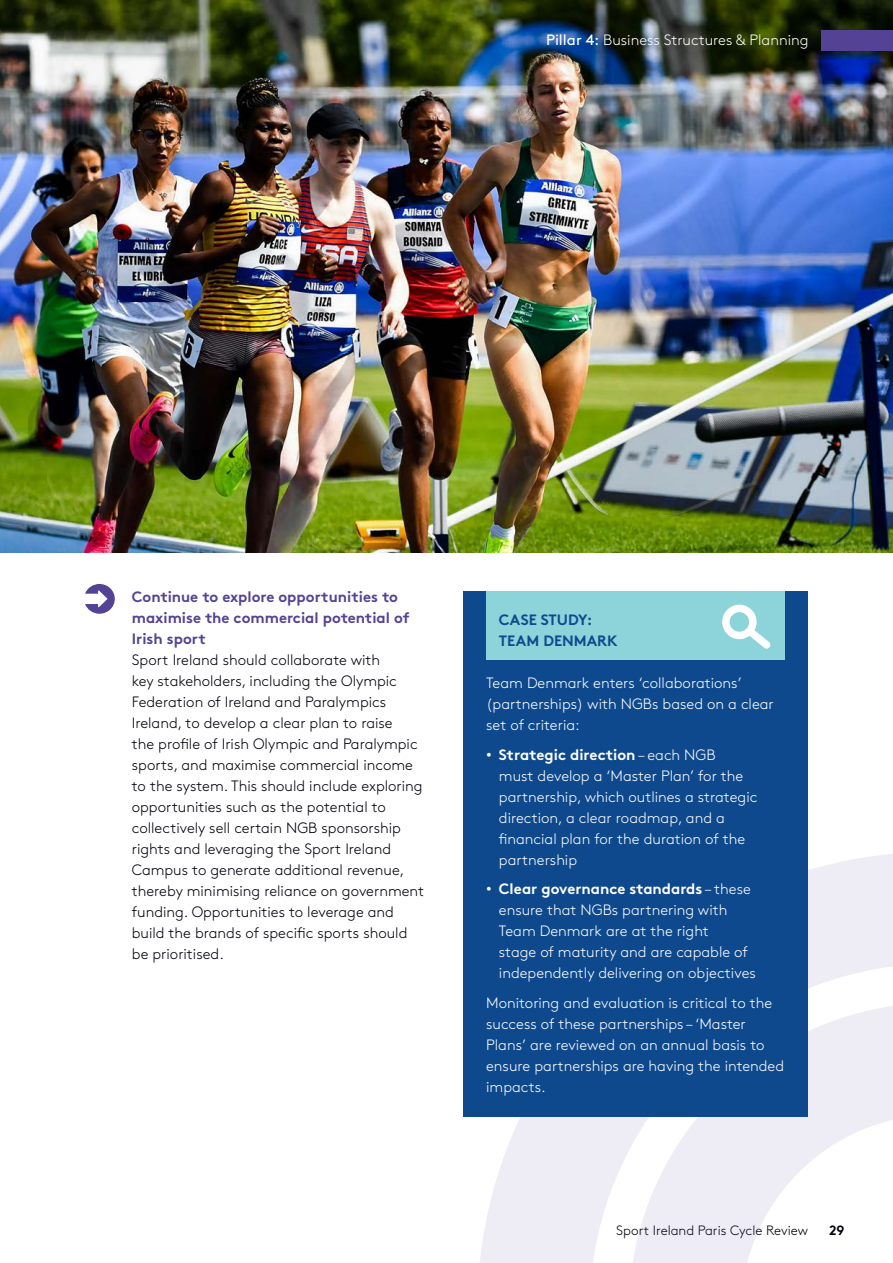
<style>
.page{position:relative;width:893px;height:1263px;background:#fff}
.page>*{position:absolute;margin:0;border:0;box-sizing:border-box;transform-origin:0 0}
.t1{font:300 15px/21px "Brown Std";color:#fff}
.t2{font:300 15px/21px "Brown Std";color:#00000a}
.t3{font:700 15px/21px "Brown Std";color:#544294}
.t4{font:700 15px/21px "Brown Std";color:#0e498e}
.t5{font:300 13.5px "Brown Std";color:#00000a}
.t6{font:700 13.5px "Brown Std";color:#00000a}
.s1{font-weight:400}
.s2{font-family:"Montserrat";font-weight:700}
.s3{font-weight:700}
</style>
<div class="page">
<svg style="left:480px;top:854px;width:413px;height:409px;fill:#eeecf4"></svg>
<svg style="left:633px;top:1006px;width:260px;height:257px;fill:#eeecf4"></svg>
<div style="left:463px;top:591px;width:345px;height:525px;background:#0e498e"></div>
<div style="left:486px;top:591px;width:298px;height:68px;background:#8cd4d9"></div>
<img style="left:0;top:0;width:893px;height:553px">
<svg style="left:722px;top:605px;width:49px;height:44px"></svg>
<svg style="left:85px;top:584px;width:30px;height:30px"></svg>
<div style="left:821px;top:30px;width:72px;height:20px;background:#544294"></div>
<p class="t1" style="left:546px;top:30px;width:264px"><span class="s1">Pillar 4:</span> Business Structures &amp; Planning</p>
<p class="t3" style="left:132px;top:586px;width:279px">Continue to explore opportunities to maximise the commercial potential of<br>Irish sport</p>
<p class="t2" style="left:132px;top:650px;width:294px">Sport Ireland should collaborate with<br>key stakeholders, including the Olympic Federation of Ireland and Paralympics Ireland, to develop a clear plan to raise<br>the profile of Irish Olympic and Paralympic sports, and maximise commercial income to the system. This should include exploring opportunities such as the potential to collectively sell certain NGB sponsorship rights and leveraging the Sport Ireland Campus to generate additional revenue, thereby minimising reliance on government funding. Opportunities to leverage and build the brands of specific sports should be prioritised.</p>
<p class="t4" style="left:499px;top:609px;width:120px">CASE STUDY:<br>TEAM DENMARK</p>
<p class="t1" style="left:486px;top:672px;width:289px">Team Denmark enters ‘collaborations’ (partnerships) with NGBs based on a clear set of criteria:</p>
<p class="t1" style="left:499px;top:744px;width:260px;text-indent:-13px"><span class="s2">•</span> <span class="s3">Strategic direction</span> – each NGB<br>must develop a ‘Master Plan’ for the partnership, which outlines a strategic direction, a clear roadmap, and a financial plan for the duration of the partnership</p>
<p class="t1" style="left:499px;top:878px;width:258px;text-indent:-13px"><span class="s2">•</span> <span class="s3">Clear governance standards</span> – these ensure that NGBs partnering with Team Denmark are at the right<br>stage of maturity and are capable of independently delivering on objectives</p>
<p class="t1" style="left:486px;top:992px;width:300px">Monitoring and evaluation is critical to the success of these partnerships – ‘Master Plans’ are reviewed on an annual basis to ensure partnerships are having the intended impacts.</p>
<p class="t5" style="left:616px;top:1222px;width:194px">Sport Ireland Paris Cycle Review</p>
<p class="t6" style="left:829px;top:1222px;width:17px">29</p>
</div>
